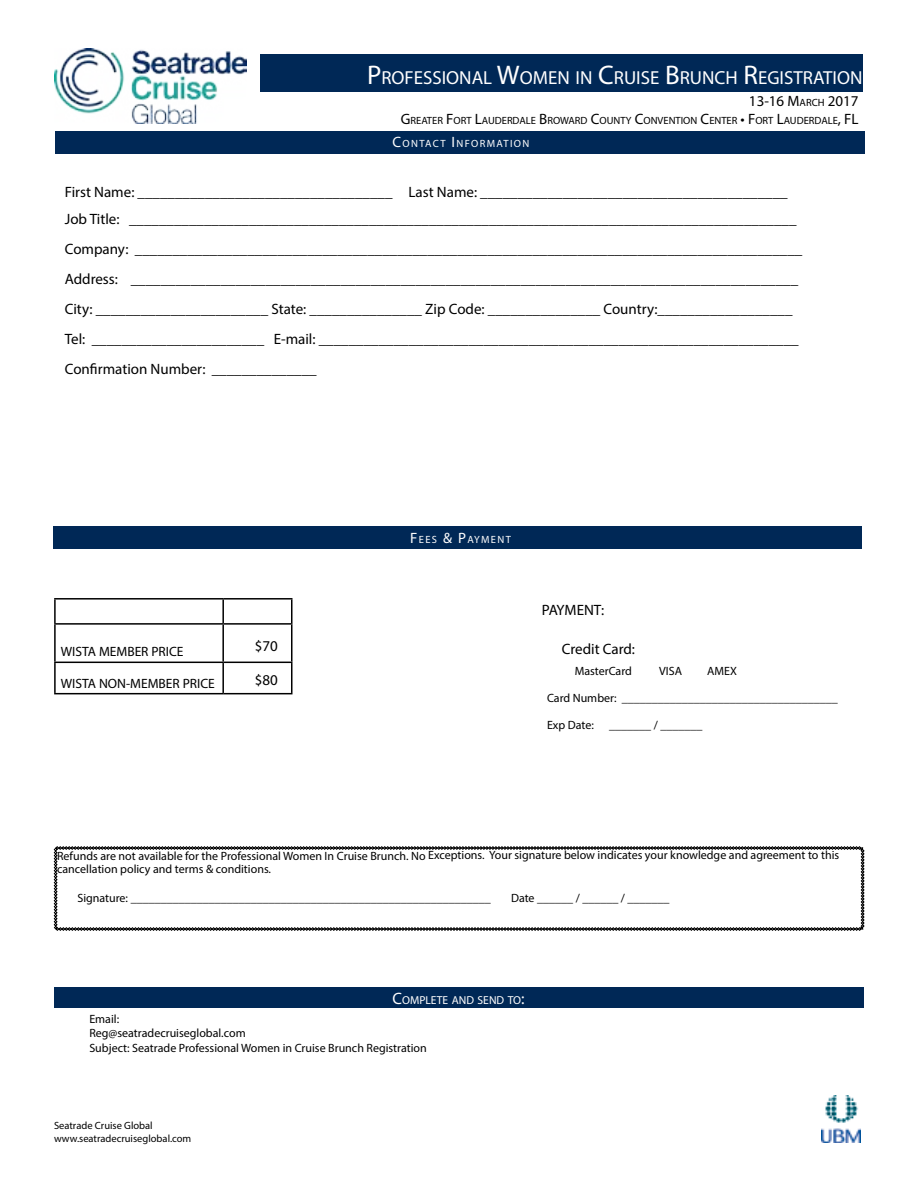
<style>
.page{position:relative;width:918px;height:1188px;background:#fff}
.page>*{position:absolute;margin:0;border:0;box-sizing:border-box;transform-origin:0 0}
.t1{font:18.9px "Myriad Pro";color:#fff}
.t2{font:15px/30px "Myriad Pro";color:#000}
.t3{font:15px "Myriad Pro";color:#000}
.t4{font:13.5px "Myriad Pro";color:#000}
.t5{font:12px/14.4px "Myriad Pro";color:#000}
.t6{font:11.55px "Myriad Pro";color:#fff}
.t7{font:10.5px "Myriad Pro";color:#000}
.t8{font:10.5px/12.6px "Myriad Pro";color:#000}
.t9{font:10.5px "Myriad Pro";letter-spacing:.13em;color:#fff}
.s1{font-size:27px}
.s2{font-size:10.5px}
.s3{font-style:inherit}
.s4{font-size:15px}
.s5{font-size:16.5px}
</style>
<div class="page">
<hr style="left:54px;top:598px;width:169px;height:2px;background:#000">
<hr style="left:54px;top:600px;width:2px;height:23px;background:#000">
<hr style="left:223px;top:598px;width:70px;height:2px;background:#000">
<hr style="left:222px;top:600px;width:2px;height:23px;background:#000">
<svg style="left:291px;top:600px;width:1px;height:23px"></svg>
<hr style="left:54px;top:623px;width:169px;height:2px;background:#000">
<hr style="left:54px;top:625px;width:2px;height:37px;background:#000">
<hr style="left:223px;top:623px;width:70px;height:2px;background:#000">
<hr style="left:222px;top:625px;width:2px;height:37px;background:#000">
<hr style="left:291px;top:625px;width:1px;height:37px;background:#000">
<hr style="left:54px;top:662px;width:169px;height:1px;background:#000">
<hr style="left:54px;top:663px;width:2px;height:30px;background:#000">
<hr style="left:223px;top:662px;width:70px;height:1px;background:#000">
<hr style="left:222px;top:663px;width:2px;height:30px;background:#000">
<hr style="left:291px;top:663px;width:1px;height:30px;background:#000">
<hr style="left:54px;top:693px;width:169px;height:1px;background:#000">
<hr style="left:223px;top:693px;width:70px;height:1px;background:#000">
<div style="left:260px;top:54px;width:603px;height:38px;background:#002856"></div>
<img style="left:54px;top:49px;width:193px;height:74px">
<div style="left:55px;top:131px;width:810px;height:23px;background:#002856"></div>
<div style="left:53px;top:526px;width:809px;height:23px;background:#002856"></div>
<img style="left:822px;top:1095px;width:38px;height:48px">
<svg style="left:54px;top:846px;width:810px;height:85px"></svg>
<div style="left:54px;top:987px;width:809px;height:21px;background:#002856"></div>
<p class="t1" style="left:367px;top:66px;width:497px"><span class="s1">P</span>ROFESSIONAL <span class="s1">W</span>OMEN IN <span class="s1">C</span>RUISE <span class="s1">B</span>RUNCH <span class="s1">R</span>EGISTRATION</p>
<p class="t3" style="left:749px;top:92px;width:111px">13-16 M<span class="s2">ARCH</span> 201<span class="s3">7</span></p>
<p class="t7" style="left:401px;top:114px;width:459px"><span class="s4">G</span>REATER <span class="s4">F</span>ORT <span class="s4">L</span>AUDERDALE <span class="s4">B</span>ROWARD <span class="s4">C</span>OUNTY <span class="s4">C</span>ONVENTION <span class="s4">C</span>ENTER <span class="s4">• F</span>ORT <span class="s4">L</span>AUDERDALE<span class="s4">, FL</span></p>
<p class="t9" style="left:392px;top:137px;width:138px"><span class="s4">C</span>ONTACT <span class="s4">I</span> NFORMATION</p>
<p class="t2" style="left:65px;top:178px;width:733px;line-height:27px">First Name: __________________________________ Last Name: _________________________________________<br>Job Title: _________________________________________________________________________________________</p>
<p class="t2" style="left:65px;top:234px;width:739px">Company: _________________________________________________________________________________________ Address: _________________________________________________________________________________________ City: _______________________ State: _______________ Zip Code: _______________ Country:__________________ Tel: _______________________ E-mail: ________________________________________________________________ Confirmation Number: ______________</p>
<p class="t4" style="left:61px;top:643px;width:124px">WISTA MEMBER PRICE</p>
<p class="t2" style="left:255px;top:630px;width:25px">$70</p>
<p class="t4" style="left:61px;top:675px;width:155px">WISTA NON-MEMBER PRICE</p>
<p class="t2" style="left:255px;top:665px;width:25px">$80</p>
<p class="t9" style="left:410px;top:533px;width:102px"><span class="s4">F</span> EES <span class="s4">&amp; P</span>AYMENT</p>
<p class="t2" style="left:542px;top:595px;width:64px">PAYMENT:</p>
<p class="t2" style="left:562px;top:634px;width:75px">Credit Card:</p>
<p class="t5" style="left:575px;top:664px;width:59px">MasterCard</p>
<p class="t5" style="left:659px;top:664px;width:24px">VISA</p>
<p class="t5" style="left:707px;top:664px;width:31px">AMEX</p>
<p class="t5" style="left:547px;top:691px;width:292px">Card Number: ____________________________________</p>
<p class="t5" style="left:547px;top:718px;width:48px">Exp Date:</p>
<p class="t5" style="left:609px;top:718px;width:95px">_______ / _______</p>
<p class="t5" style="left:57px;top:847px;width:784px">Refunds are not available for the Professional Women In Cruise Brunch. No Exceptions. Your signature below indicates your knowledge and agreement to this cancellation policy and terms &amp; conditions.</p>
<p class="t5" style="left:78px;top:890px;width:415px">Signature: ____________________________________________________________</p>
<p class="t5" style="left:511px;top:890px;width:160px">Date ______ / ______ / _______</p>
<p class="t6" style="left:393px;top:993px;width:134px"><span class="s5">C</span>OMPLETE AND SEND TO<span class="s5">:</span></p>
<p class="t5" style="left:89px;top:1012px;width:339px">Email:<br>Reg@seatradecruiseglobal.com<br>Subject: Seatrade Professional Women in Cruise Brunch Registration</p>
<p class="t8" style="left:54px;top:1119px;width:139px">Seatrade Cruise Global www.seatradecruiseglobal.com</p>
</div>
